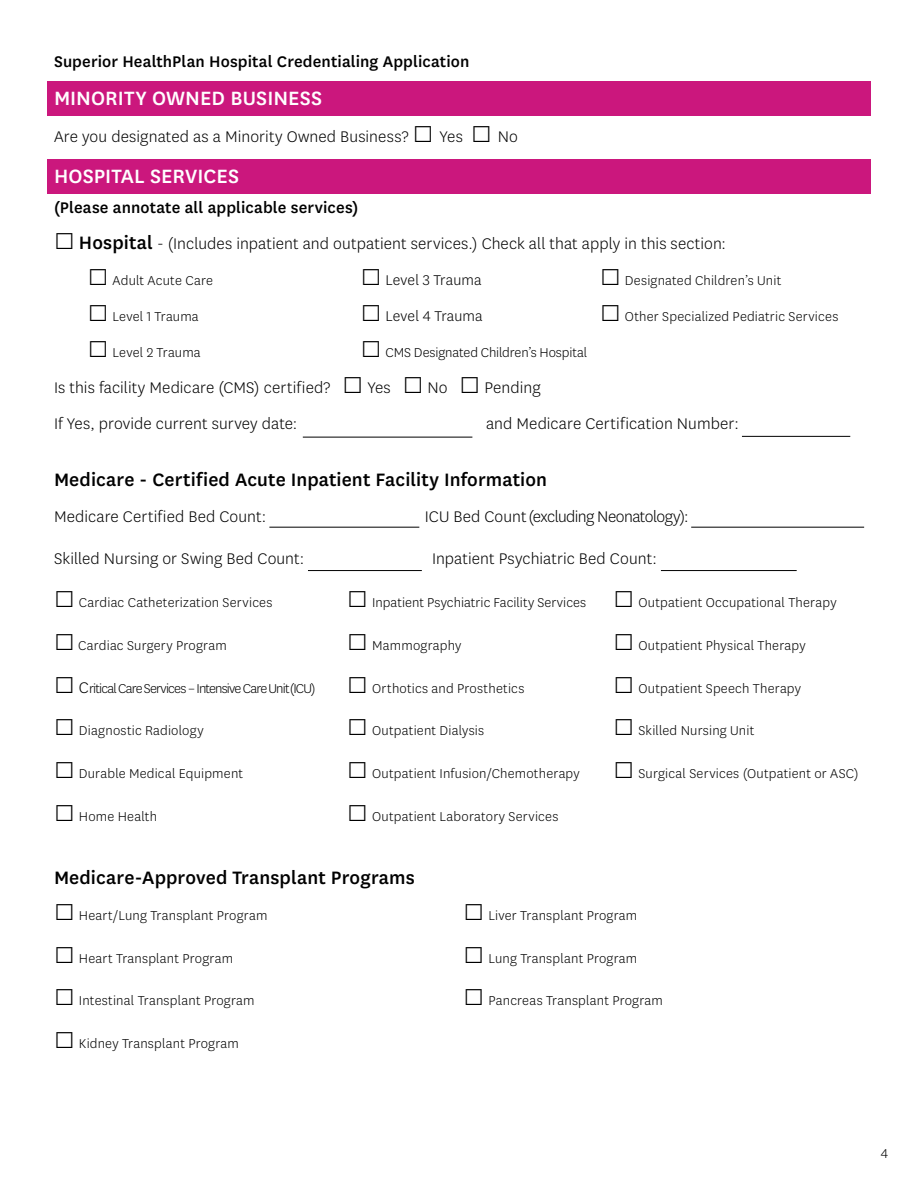
<style>
.page{position:relative;width:918px;height:1188px;background:#fff}
.page>*{position:absolute;margin:0;border:0;box-sizing:border-box;transform-origin:0 0}
.Paragraph_Style_1{font:500 22.5px "Centene Sans";letter-spacing:.005em;color:#fff}
.t1{font:500 21px "Centene Sans";letter-spacing:.005em;color:#000}
.t2{font:300 18px "Centene Sans";letter-spacing:.005em;color:#000}
.Paragraph_Style_1-2{font:500 18px "Centene Sans";letter-spacing:.005em;color:#000}
.t3{font:300 18px "Centene Sans";letter-spacing:-.03em;color:#000}
.t4{font:300 16.5px "Centene Sans";letter-spacing:.005em;color:#000}
.t5{font:300 15px "Centene Sans";letter-spacing:.015em;color:#000}
.t6{font:300 15px "Centene Sans";letter-spacing:-.055em;color:#000}
.t7{font:300 15px "Centene Sans";letter-spacing:-.005em;color:#000}
.s1{font-size:27px}
.s2{font-weight:500;font-size:21px}
.s3{font-size:18px}
</style>
<div class="page">
<div style="left:48px;top:81px;width:823px;height:34px;background:#cb177d"></div>
<div style="left:48px;top:160px;width:823px;height:34px;background:#cb177d"></div>
<hr style="left:742px;top:436px;width:108px;height:1px;background:#000">
<hr style="left:303px;top:437px;width:169px;height:1px;background:#000">
<hr style="left:661px;top:570px;width:136px;height:1px;background:#000">
<hr style="left:308px;top:570px;width:114px;height:1px;background:#000">
<hr style="left:691px;top:527px;width:173px;height:1px;background:#000">
<hr style="left:269px;top:527px;width:150px;height:1px;background:#000">
<p class="Paragraph_Style_1-2" style="left:54px;top:50px;width:417px">Superior HealthPlan Hospital Credentialing Application</p>
<p class="Paragraph_Style_1" style="left:54px;top:83px;width:270px">MINORITY OWNED BUSINESS</p>
<p class="t2" style="left:54px;top:125px;width:466px">Are you designated as a Minority Owned Business? <span class="s1">□</span> Yes <span class="s1">□</span> No</p>
<p class="Paragraph_Style_1" style="left:54px;top:161px;width:187px">HOSPITAL SERVICES</p>
<p class="Paragraph_Style_1-2" style="left:54px;top:196px;width:306px">(Please annotate all applicable services)</p>
<p class="t2" style="left:54px;top:233px;width:673px"><span class="s1">□</span> <span class="s2">Hospital</span> - (Includes inpatient and outpatient services.) Check all that apply in this section:</p>
<p class="t5" style="left:88px;top:271px;width:127px"><span class="s1">□</span> Adult Acute Care</p>
<p class="t5" style="left:88px;top:307px;width:113px"><span class="s1">□</span> Level 1 Trauma</p>
<p class="t5" style="left:88px;top:343px;width:114px"><span class="s1">□</span> Level 2 Trauma</p>
<p class="t4" style="left:361px;top:270px;width:122px"><span class="s1">□</span> Level 3 Trauma</p>
<p class="t4" style="left:361px;top:306px;width:124px"><span class="s1">□</span> Level 4 Trauma</p>
<p class="t7" style="left:361px;top:343px;width:228px"><span class="s1">□</span> CMS Designated Children’s Hospital</p>
<p class="t5" style="left:600px;top:271px;width:183px"><span class="s1">□</span> Designated Children’s Unit</p>
<p class="t5" style="left:600px;top:307px;width:240px"><span class="s1">□</span> Other Specialized Pediatric Services</p>
<p class="t2" style="left:54px;top:377px;width:488px">Is this facility Medicare (CMS) certified? <span class="s1">□</span> Yes <span class="s1">□</span> No <span class="s1">□</span> Pending</p>
<p class="t2" style="left:54px;top:413px;width:245px">If Yes, provide current survey date:</p>
<p class="t2" style="left:486px;top:413px;width:254px">and Medicare Certification Number:</p>
<p class="t1" style="left:54px;top:465px;width:495px">Medicare - Certified Acute Inpatient Facility Information</p>
<p class="t2" style="left:54px;top:505px;width:214px">Medicare Certified Bed Count:</p>
<p class="t3" style="left:425px;top:505px;width:265px">ICU Bed Count (excluding Neonatology):</p>
<p class="t2" style="left:54px;top:548px;width:252px">Skilled Nursing or Swing Bed Count:</p>
<p class="t2" style="left:432px;top:548px;width:226px">Inpatient Psychiatric Bed Count:</p>
<p class="t5" style="left:54px;top:593px;width:220px"><span class="s1">□</span> Cardiac Catheterization Services</p>
<p class="t5" style="left:54px;top:636px;width:174px"><span class="s1">□</span> Cardiac Surgery Program</p>
<p class="t6" style="left:54px;top:679px;width:263px"><span class="s1">□</span> <span class="s3">C</span>ritical Care Services – Intensive Care Unit(ICU)</p>
<p class="t5" style="left:54px;top:721px;width:151px"><span class="s1">□</span> Diagnostic Radiology</p>
<p class="t5" style="left:54px;top:764px;width:191px"><span class="s1">□</span> Durable Medical Equipment</p>
<p class="t5" style="left:54px;top:807px;width:105px"><span class="s1">□</span> Home Health</p>
<p class="t5" style="left:347px;top:593px;width:241px"><span class="s1">□</span> Inpatient Psychiatric Facility Services</p>
<p class="t5" style="left:347px;top:636px;width:116px"><span class="s1">□</span> Mammography</p>
<p class="t5" style="left:347px;top:679px;width:179px"><span class="s1">□</span> Orthotics and Prosthetics</p>
<p class="t5" style="left:347px;top:721px;width:138px"><span class="s1">□</span> Outpatient Dialysis</p>
<p class="t5" style="left:347px;top:764px;width:234px"><span class="s1">□</span> Outpatient Infusion/Chemotherapy</p>
<p class="t5" style="left:347px;top:807px;width:213px"><span class="s1">□</span> Outpatient Laboratory Services</p>
<p class="t5" style="left:614px;top:593px;width:225px"><span class="s1">□</span> Outpatient Occupational Therapy</p>
<p class="t5" style="left:614px;top:636px;width:194px"><span class="s1">□</span> Outpatient Physical Therapy</p>
<p class="t5" style="left:614px;top:679px;width:189px"><span class="s1">□</span> Outpatient Speech Therapy</p>
<p class="t5" style="left:614px;top:721px;width:142px"><span class="s1">□</span> Skilled Nursing Unit</p>
<p class="t5" style="left:614px;top:764px;width:247px"><span class="s1">□</span> Surgical Services (Outpatient or ASC)</p>
<p class="t1" style="left:54px;top:863px;width:362px">Medicare-Approved Transplant Programs</p>
<p class="t5" style="left:54px;top:906px;width:215px"><span class="s1">□</span> Heart/Lung Transplant Program</p>
<p class="t5" style="left:54px;top:949px;width:181px"><span class="s1">□</span> Heart Transplant Program</p>
<p class="t5" style="left:54px;top:991px;width:202px"><span class="s1">□</span> Intestinal Transplant Program</p>
<p class="t5" style="left:54px;top:1034px;width:186px"><span class="s1">□</span> Kidney Transplant Program</p>
<p class="t5" style="left:464px;top:906px;width:175px"><span class="s1">□</span> Liver Transplant Program</p>
<p class="t5" style="left:464px;top:949px;width:175px"><span class="s1">□</span> Lung Transplant Program</p>
<p class="t5" style="left:464px;top:991px;width:201px"><span class="s1">□</span> Pancreas Transplant Program</p>
<p class="t5" style="left:881px;top:1144px;width:9px">4</p>
</div>
